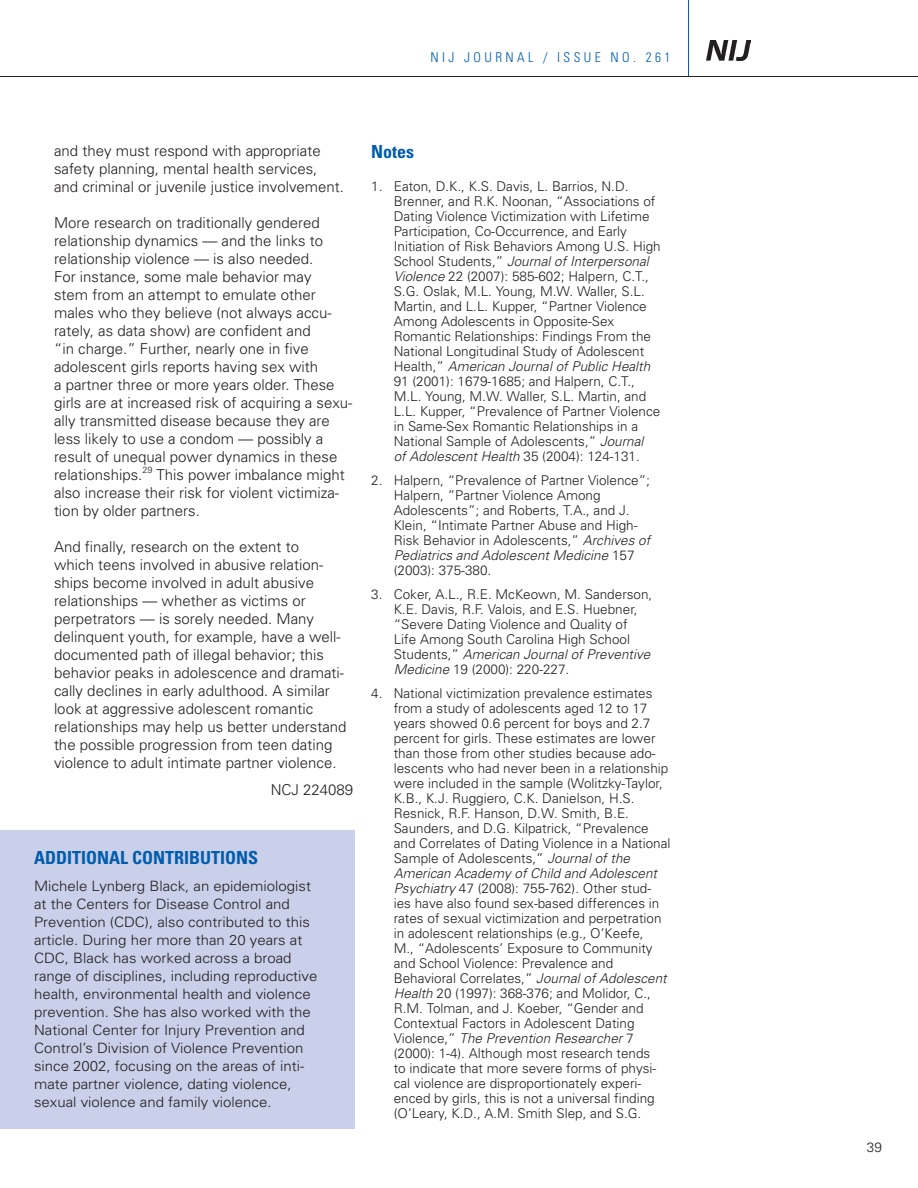
<style>
.page{position:relative;width:918px;height:1188px;background:#fff}
.page>*{position:absolute;margin:0;border:0;box-sizing:border-box;transform-origin:0 0}
._5__Sidebar-title{font:700 condensed 18px "Univers";color:#005dac}
._3__Body_text{font:300 15px/18px "Univers";color:#231f20}
._5__Sidebar-body_tex{font:300 14.25px/18px "Univers";color:#231f20;scale:1.05 1}
.t1{font:300 13.5px/15px "Univers";color:#231f20}
.t2{font:300 condensed 13.5px "Univers";letter-spacing:.25em;color:#005dac}
._3__Body_text-2{font:300 9px "Univers";color:#231f20}
.s1{font-style:italic}
</style>
<div class="page">
<hr style="left:688px;top:0;width:1px;height:76px;background:#005dac">
<hr style="left:0;top:76px;width:918px;height:1px;background:#231f20">
<img style="left:707px;top:40px;width:43px;height:21px">
<div style="left:0;top:831px;width:354px;height:298px;background:#cad0ea"></div>
<p class="t2" style="left:431px;top:49px;width:241px">NIJ JOURN AL / ISSUE NO. 261</p>
<p class="_3__Body_text" style="left:54px;top:142px;width:292px">and they must respond with appropriate safety planning, mental health services, and criminal or juvenile justice involvement.</p>
<p class="_3__Body_text" style="left:54px;top:214px;width:300px">More research on traditionally gendered relationship dynamics — and the links to relationship violence — is also needed.<br>For instance, some male behavior may<br>stem from an attempt to emulate other males who they believe (not always accu&shy;rately, as data show) are confident and<br>“in charge.” Further, nearly one in five adolescent girls reports having sex with<br>a partner three or more years older. These girls are at increased risk of acquiring a sexu&shy;ally transmitted disease because they are less likely to use a condom — possibly a result of unequal power dynamics in these relationships.</p>
<p class="_3__Body_text-2" style="left:142px;top:465px;width:12px">29</p>
<p class="_3__Body_text" style="left:54px;top:466px;width:292px;text-indent:103px">This power imbalance might also increase their risk for violent victimiza&shy;tion by older partners.</p>
<p class="_3__Body_text" style="left:54px;top:538px;width:294px">And finally, research on the extent to<br>which teens involved in abusive relation&shy;ships become involved in adult abusive relationships — whether as victims or perpetrators — is sorely needed. Many delinquent youth, for example, have a well&shy;documented path of illegal behavior; this behavior peaks in adolescence and dramati&shy;cally declines in early adulthood. A similar look at aggressive adolescent romantic relationships may help us better understand the possible progression from teen dating violence to adult intimate partner violence.</p>
<p class="_3__Body_text" style="left:271px;top:780px;width:84px">NCJ 224089</p>
<p class="_5__Sidebar-title" style="left:34px;top:846px;width:22px">ADDITIONAL</p>
<p class="_5__Sidebar-title" style="left:132px;top:846px;width:90px">CONTRIBUTIONS</p>
<p class="_5__Sidebar-body_tex" style="left:34px;top:877px;width:271px">Michele Lynberg Black, an epidemiologist at the Centers for Disease Control and Prevention (CDC), also contributed to this article. During her more than 20 years at CDC, Black has worked across a broad range of disciplines, including reproductive health, environmental health and violence prevention. She has also worked with the National Center for Injury Prevention and Control’s Division of Violence Prevention since 2002, focusing on the areas of inti&shy;mate partner violence, dating violence, sexual violence and family violence.</p>
<h3 class="_5__Sidebar-title" style="left:371px;top:141px;width:45px">NOTES</h3>
<p class="t1" style="left:394px;top:179px;width:269px;text-indent:-22px">1. Eaton, D.K., K.S. Davis, L. Barrios, N.D.<br>Brenner, and R.K. Noonan, “Associations of Dating Violence Victimization with Lifetime Participation, Co-Occurrence, and Early Initiation of Risk Behaviors Among U.S. High School Students,” <span class="s1">Journal of Interpersonal Violence</span> 22 (2007): 585-602; Halpern, C.T., S.G. Oslak, M.L. Young, M.W. Waller, S.L.<br>Martin, and L.L. Kupper, “Partner Violence Among Adolescents in Opposite-Sex Romantic Relationships: Findings From the National Longitudinal Study of Adolescent Health,” <span class="s1">American Journal of Public Health </span>91 (2001): 1679-1685; and Halpern, C.T., M.L. Young, M.W. Waller, S.L. Martin, and L.L. Kupper, “Prevalence of Partner Violence in Same-Sex Romantic Relationships in a National Sample of Adolescents,” <span class="s1">Journal<br>of Adolescent Health</span> 35 (2004): 124-131.</p>
<p class="t1" style="left:394px;top:473px;width:258px;text-indent:-22px">2. Halpern, “Prevalence of Partner Violence”; Halpern, ”Partner Violence Among Adolescents”; and Roberts, T.A., and J.<br>Klein, “Intimate Partner Abuse and High-Risk Behavior in Adolescents,” <span class="s1">Archives of Pediatrics and Adolescent Medicine</span> 157 (2003): 375-380.</p>
<p class="t1" style="left:394px;top:587px;width:260px;text-indent:-22px">3. Coker, A.L., R.E. McKeown, M. Sanderson, K.E. Davis, R.F. Valois, and E.S. Huebner, “Severe Dating Violence and Quality of Life Among South Carolina High School Students,” <span class="s1">American Journal of Preventive Medicine</span> 19 (2000): 220-227.</p>
<p class="t1" style="left:394px;top:686px;width:278px;text-indent:-22px">4. National victimization prevalence estimates from a study of adolescents aged 12 to 17 years showed 0.6 percent for boys and 2.7 percent for girls. These estimates are lower than those from other studies because ado&shy;lescents who had never been in a relationship were included in the sample (Wolitzky-Taylor, K.B., K.J. Ruggiero, C.K. Danielson, H.S.<br>Resnick, R.F. Hanson, D.W. Smith, B.E.<br>Saunders, and D.G. Kilpatrick, “Prevalence and Correlates of Dating Violence in a National Sample of Adolescents,” <span class="s1">Journal of the American Academy of Child and Adolescent Psychiatry</span> 47 (2008): 755-762). Other stud&shy;ies have also found sex-based differences in rates of sexual victimization and perpetration in adolescent relationships (e.g., O’Keefe,<br>M., “Adolescents’ Exposure to Community and School Violence: Prevalence and Behavioral Correlates,” <span class="s1">Journal of Adolescent Health</span> 20 (1997): 368-376; and Molidor, C., R.M. Tolman, and J. Koeber, “Gender and Contextual Factors in Adolescent Dating Violence,” <span class="s1">The Prevention Researcher</span> 7 (2000): 1-4). Although most research tends<br>to indicate that more severe forms of physi&shy;cal violence are disproportionately experi&shy;enced by girls, this is not a universal finding (O’Leary, K.D., A.M. Smith Slep, and S.G.</p>
<p class="t1" style="left:867px;top:1140px;width:17px">39</p>
</div>
